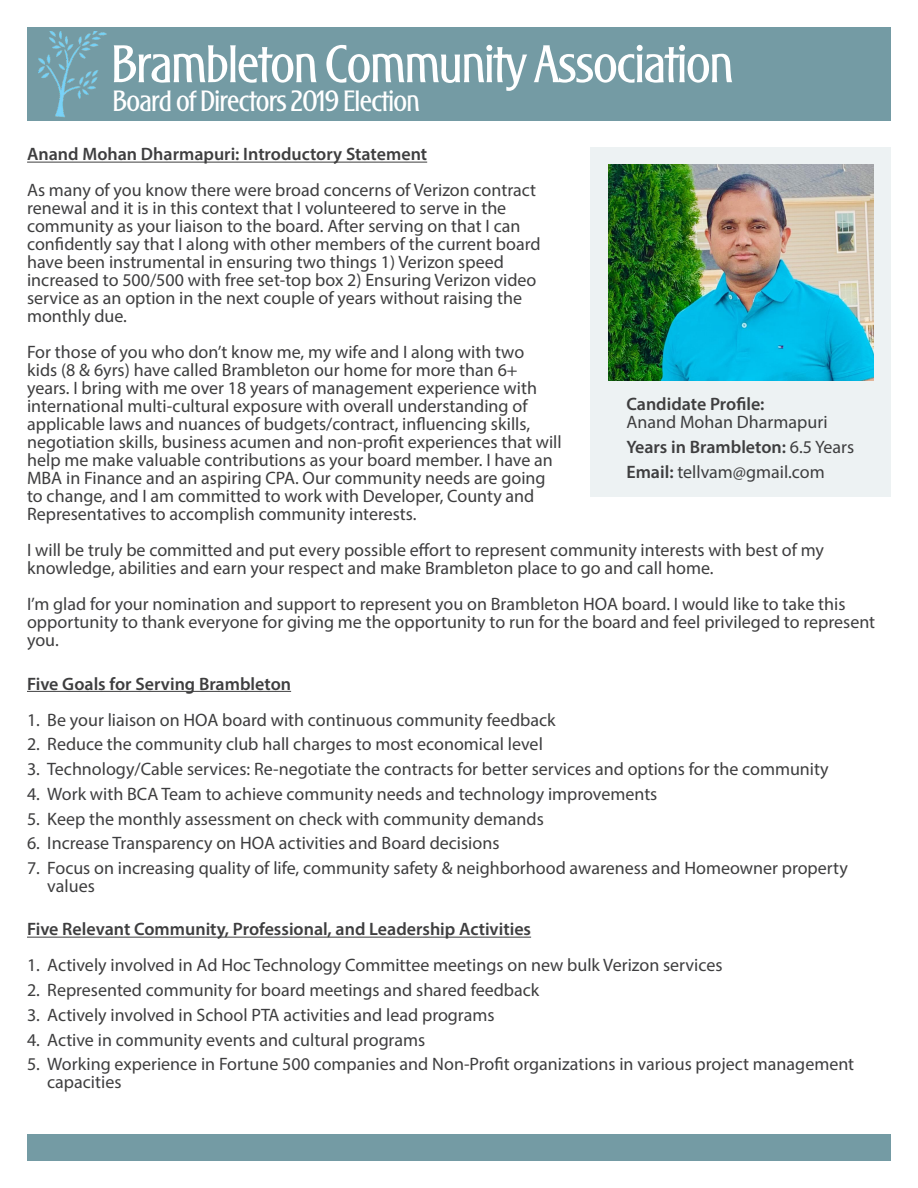
<style>
.page{position:relative;width:918px;height:1188px;background:#fff}
.page>*{position:absolute;margin:0;border:0;box-sizing:border-box;transform-origin:0 0}
.t1{font:500 54px "TF Baccarat";color:#fff;scale:.95 1}
.t2{font:500 30px "TF Baccarat";color:#fff;scale:.95 1}
.t3{font:18px/18px "Myriad Pro";color:#3e3e3f}
.t4{font:600 18px "Myriad Pro";color:#3e3e3f}
.s1{font-weight:400}
.s2{font-weight:600}
</style>
<div class="page">
<hr style="left:27px;top:162px;width:400px;height:1px;background:#3e3e3f">
<div style="left:591px;top:147px;width:300px;height:350px;background:#edf2f3"></div>
<div style="left:27px;top:27px;width:864px;height:93px;background:#749ba4"></div>
<img style="left:39px;top:32px;width:68px;height:85px">
<img style="left:608px;top:164px;width:266px;height:216px">
<hr style="left:27px;top:937px;width:504px;height:1px;background:#3e3e3f">
<hr style="left:27px;top:691px;width:264px;height:1px;background:#3e3e3f">
<div style="left:27px;top:1135px;width:864px;height:26px;background:#749ba4"></div>
<p class="t1" style="left:112px;top:35px;width:655px">Brambleton Community Association</p>
<p class="t2" style="left:113px;top:85px;width:324px">Board of Directors 2019 Election</p>
<p class="t4" style="left:27px;top:143px;width:402px">Anand Mohan Dharmapuri: Introductory Statement</p>
<p class="t3" style="left:27px;top:181px;width:515px">As many of you know there were broad concerns of Verizon contract renewal and it is in this context that I volunteered to serve in the community as your liaison to the board. After serving on that I can confidently say that I along with other members of the current board have been instrumental in ensuring two things 1) Verizon speed increased to 500/500 with free set-top box 2) Ensuring Verizon video service as an option in the next couple of years without raising the monthly due.</p>
<p class="t3" style="left:27px;top:343px;width:536px">For those of you who don’t know me, my wife and I along with two<br>kids (8 &amp; 6yrs) have called Brambleton our home for more than 6+ years. I bring with me over 18 years of management experience with international multi-cultural exposure with overall understanding of applicable laws and nuances of budgets/contract, influencing skills, negotiation skills, business acumen and non-profit experiences that will help me make valuable contributions as your board member. I have an MBA in Finance and an aspiring CPA. Our community needs are going to change, and I am committed to work with Developer, County and Representatives to accomplish community interests.</p>
<p class="t3" style="left:27px;top:541px;width:798px">I will be truly be committed and put every possible effort to represent community interests with best of my knowledge, abilities and earn your respect and make Brambleton place to go and call home.</p>
<p class="t3" style="left:27px;top:595px;width:850px">I’m glad for your nomination and support to represent you on Brambleton HOA board. I would like to take this opportunity to thank everyone for giving me the opportunity to run for the board and feel privileged to represent you.</p>
<p class="t4" style="left:626px;top:393px;width:140px">Candidate Profile:</p>
<p class="t3" style="left:626px;top:413px;width:203px">Anand Mohan Dharmapuri</p>
<p class="t4" style="left:626px;top:435px;width:229px">Years in Brambleton: <span class="s1">6.5 Years</span></p>
<p class="t3" style="left:626px;top:462px;width:200px"><span class="s2">Email:</span> tellvam@gmail.com</p>
<p class="t4" style="left:27px;top:672px;width:266px">Five Goals for Serving Brambleton</p>
<p class="t3" style="left:27px;top:710px;width:530px">1. Be your liaison on HOA board with continuous community feedback</p>
<p class="t3" style="left:27px;top:735px;width:517px">2. Reduce the community club hall charges to most economical level</p>
<p class="t3" style="left:27px;top:760px;width:803px">3. Technology/Cable services: Re-negotiate the contracts for better services and options for the community</p>
<p class="t3" style="left:27px;top:785px;width:632px">4. Work with BCA Team to achieve community needs and technology improvements</p>
<p class="t3" style="left:27px;top:809px;width:518px">5. Keep the monthly assessment on check with community demands</p>
<p class="t3" style="left:27px;top:834px;width:474px">6. Increase Transparency on HOA activities and Board decisions</p>
<p class="t3" style="left:47px;top:859px;width:802px;text-indent:-20px">7. Focus on increasing quality of life, community safety &amp; neighborhood awareness and Homeowner property values</p>
<p class="t4" style="left:27px;top:918px;width:506px">Five Relevant Community, Professional, and Leadership Activities</p>
<p class="t3" style="left:27px;top:956px;width:697px">1. Actively involved in Ad Hoc Technology Committee meetings on new bulk Verizon services</p>
<p class="t3" style="left:27px;top:981px;width:514px">2. Represented community for board meetings and shared feedback</p>
<p class="t3" style="left:27px;top:1006px;width:469px">3. Actively involved in School PTA activities and lead programs</p>
<p class="t3" style="left:27px;top:1030px;width:400px">4. Active in community events and cultural programs</p>
<p class="t3" style="left:47px;top:1055px;width:809px;text-indent:-20px">5. Working experience in Fortune 500 companies and Non-Profit organizations in various project management capacities</p>
</div>
